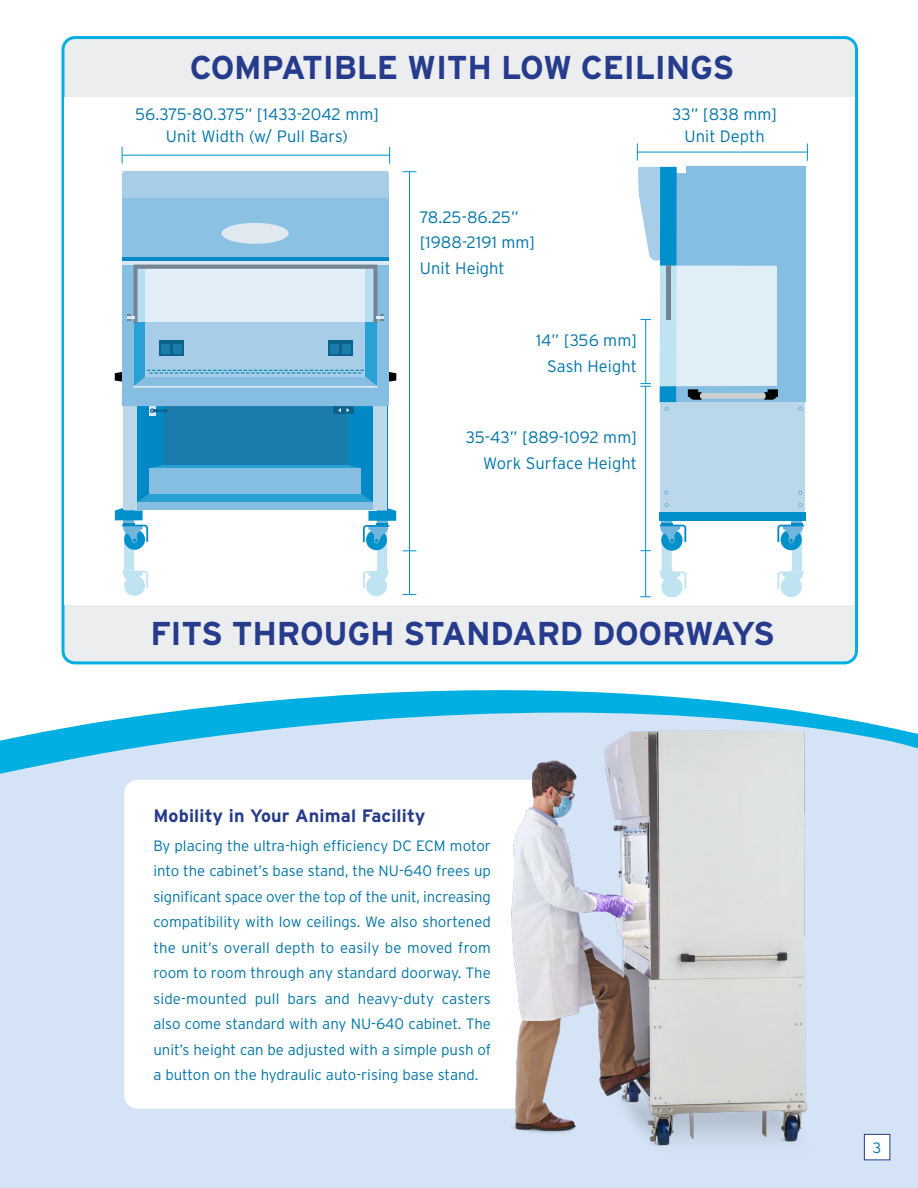
<style>
.page{position:relative;width:918px;height:1188px;background:#fff}
.page>*{position:absolute;margin:0;border:0;box-sizing:border-box;transform-origin:0 0}
.H3_Body{font:700 33px "Interstate";letter-spacing:-.01em;color:#263b8b}
.t1{font:700 18px "Interstate";letter-spacing:.01em;color:#263b8b}
.t2{font:300 16.5px "Interstate";letter-spacing:.005em;color:#0075a8}
.t3{font:300 15px/25.5px "Interstate";color:#0075a8;text-align:justify}
</style>
<div class="page">
<div style="left:63px;top:38px;width:793px;height:625px;background:#ecedef;border-radius:12px"></div>
<div style="left:62px;top:36px;width:796px;height:628px;border:3px solid #00afe1;border-radius:12px"></div>
<div style="left:65px;top:97px;width:790px;height:508px;background:#fff"></div>
<div style="left:124px;top:405px;width:263px;height:104px;background:#0088c7"></div>
<div style="left:163px;top:403px;width:184px;height:62px;background:#1a7bad"></div>
<svg style="left:115px;top:439px;width:281px;height:157px"></svg>
<div style="left:149px;top:468px;width:212px;height:26px;background:#86bee2"></div>
<div style="left:137px;top:502px;width:236px;height:7px;background:#86bee2"></div>
<div style="left:333px;top:405px;width:21px;height:9px;background:#0b628a"></div>
<div style="left:149px;top:406px;width:6px;height:10px;background:#dbe9f5"></div>
<div style="left:133px;top:269px;width:245px;height:117px;background:#2aa1d5"></div>
<div style="left:373px;top:395px;width:14px;height:115px;background:#bad8ea"></div>
<div style="left:123px;top:395px;width:14px;height:114px;background:#bad8ea"></div>
<div style="left:122px;top:257px;width:11px;height:141px;background:#86bee2"></div>
<div style="left:377px;top:261px;width:12px;height:141px;background:#86bee2"></div>
<div style="left:122px;top:260px;width:267px;height:5px;background:#dbe9f5"></div>
<svg style="left:122px;top:256px;width:267px;height:5px"></svg>
<div style="left:122px;top:190px;width:267px;height:66px;background:#8bc1e3"></div>
<div style="left:122px;top:171px;width:267px;height:27px;background:#a7cde9"></div>
<svg style="left:403px;top:171px;width:14px;height:1px"></svg>
<svg style="left:403px;top:550px;width:14px;height:1px"></svg>
<svg style="left:403px;top:594px;width:13px;height:1px"></svg>
<hr style="left:409px;top:172px;width:1px;height:422px;background:#0090cb">
<div style="left:146px;top:269px;width:219px;height:107px;background:#a7cde9"></div>
<div style="left:328px;top:340px;width:24px;height:16px;background:#0b628a"></div>
<svg style="left:115px;top:370px;width:281px;height:43px"></svg>
<div style="left:222px;top:223px;width:67px;height:21px;background:#e0e9f0;border-radius:50%"></div>
<svg style="left:127px;top:265px;width:257px;height:58px;background:#cfe0eb"></svg>
<div style="left:342px;top:344px;width:9px;height:10px;background:#1a7bad"></div>
<div style="left:330px;top:344px;width:9px;height:10px;background:#1a7bad"></div>
<div style="left:159px;top:340px;width:24px;height:16px;background:#0b628a"></div>
<div style="left:173px;top:344px;width:9px;height:10px;background:#1a7bad"></div>
<div style="left:161px;top:344px;width:9px;height:10px;background:#1a7bad"></div>
<svg style="left:389px;top:147px;width:1px;height:17px"></svg>
<svg style="left:122px;top:147px;width:1px;height:17px"></svg>
<hr style="left:122px;top:155px;width:268px;height:1px;background:#0090cb">
<div style="left:0;top:808px;width:918px;height:380px;background:#d4e3f5"></div>
<svg style="left:0;top:690px;width:918px;height:118px;fill:#d4e3f5"></svg>
<svg style="left:124px;top:780px;width:376px;height:329px"></svg>
<img style="left:500px;top:717px;width:314px;height:438px">
<div style="left:660px;top:402px;width:144px;height:112px;background:#bad8ea"></div>
<div style="left:659px;top:512px;width:146px;height:9px;background:#0090cb"></div>
<svg style="left:660px;top:490px;width:26px;height:108px"></svg>
<svg style="left:777px;top:490px;width:27px;height:107px"></svg>
<svg style="left:637px;top:143px;width:171px;height:268px"></svg>
<hr style="left:645px;top:386px;width:1px;height:211px;background:#0090cb">
<div style="left:864px;top:1134px;width:26px;height:26px;background:#fff"></div>
<div style="left:864px;top:1134px;width:26px;height:26px;border:1px solid #263b8b"></div>
<p class="H3_Body" style="left:190px;top:47px;width:546px">COMPATIBLE WITH LOW CEILINGS</p>
<p class="t2" style="left:135px;top:104px;width:245px">56.375-80.375” [1433-2042 mm]</p>
<p class="t2" style="left:166px;top:126px;width:184px">Unit Width (w/ Pull Bars)</p>
<p class="t2" style="left:420px;top:207px;width:101px">78.25-86.25”</p>
<p class="t2" style="left:420px;top:232px;width:117px">[1988-2191 mm]</p>
<p class="t2" style="left:420px;top:258px;width:86px">Unit Height</p>
<p class="t2" style="left:536px;top:330px;width:102px">14” [356 mm]</p>
<p class="t2" style="left:547px;top:356px;width:91px">Sash Height</p>
<p class="t2" style="left:466px;top:427px;width:173px">35-43” [889-1092 mm]</p>
<p class="t2" style="left:483px;top:453px;width:155px">Work Surface Height</p>
<p class="t2" style="left:672px;top:104px;width:106px">33” [838 mm]</p>
<p class="t2" style="left:684px;top:126px;width:82px">Unit Depth</p>
<p class="H3_Body" style="left:150px;top:613px;width:626px">FITS THROUGH STANDARD DOORWAYS</p>
<p class="t1" style="left:153px;top:805px;width:274px">Mobility in Your Animal Facility</p>
<p class="t3" style="left:153px;top:832px;width:339px">By placing the ultra-high efficiency DC ECM motor into the cabinet’s base stand, the NU-640 frees up significant space over the top of the unit, increasing compatibility with low ceilings. We also shortened the unit’s overall depth to easily be moved from room to room through any standard doorway. The side-mounted pull bars and heavy-duty casters also come standard with any NU-640 cabinet. The unit’s height can be adjusted with a simple push of a button on the hydraulic auto-rising base stand.</p>
<p class="t3" style="left:873px;top:1135px;width:10px">3</p>
</div>
